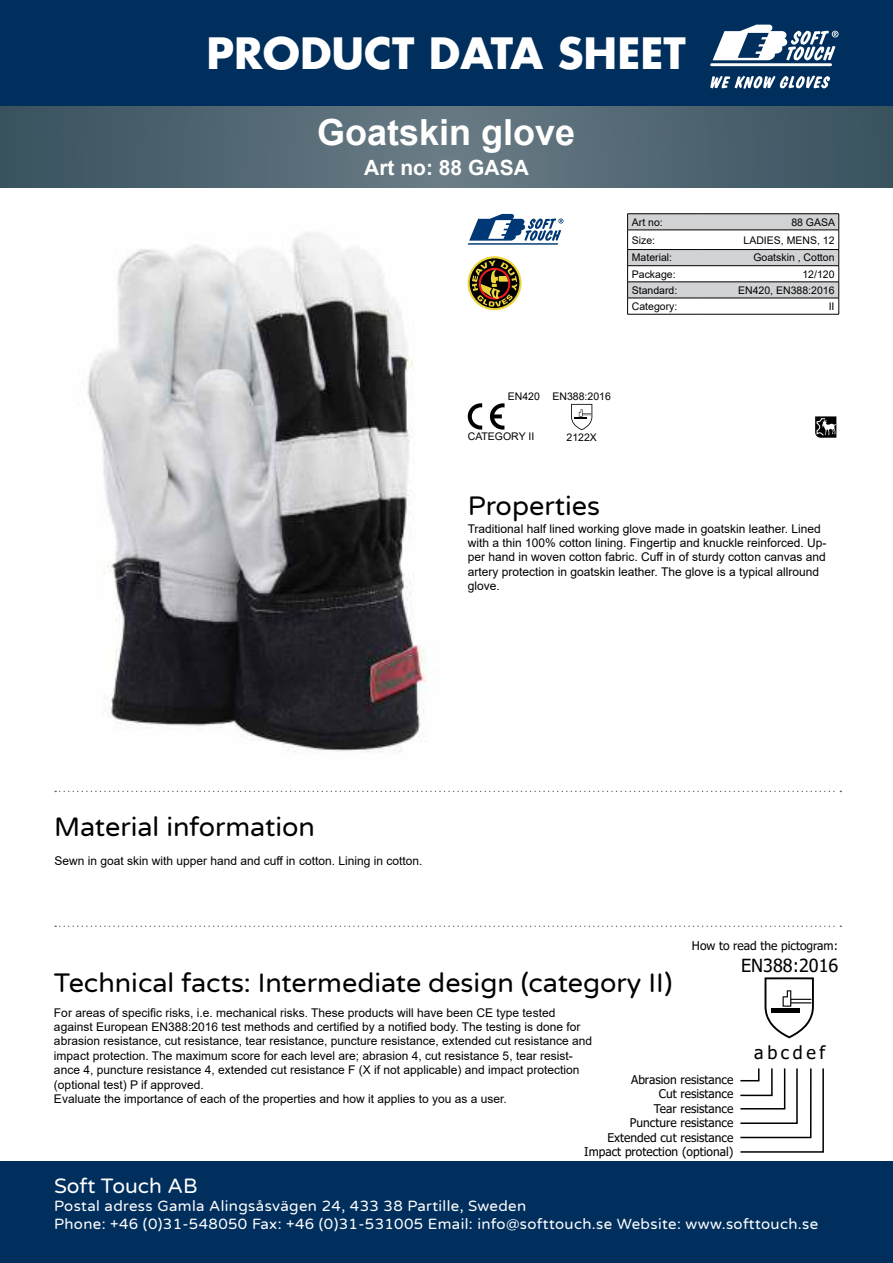
<style>
.page{position:relative;width:893px;height:1263px;background:#fff}
.page>*{position:absolute;margin:0;border:0;box-sizing:border-box;transform-origin:0 0}
.t1{font:700 42px "Futura Std";color:#fff}
.t2{font:700 36px "Arial";color:#fff}
.t3{font:27px "Varela Round";color:#000}
.t4{font:700 21px "Arial";color:#fff}
.t5{font:21px "Varela Round";color:#fff}
.t6{font:18px "Tahoma";color:#000}
.t7{font:15px/18px "Varela Round";letter-spacing:.025em;color:#fff}
.t8{font:12px/14.4px "Arial";color:#000}
.t9{font:12px/14.4px "Tahoma";color:#000;text-align:right}
.t10{font:10.5px "Arial";color:#000}
</style>
<div class="page">
<div style="left:0;top:0;width:893px;height:106px;background:#002f5d"></div>
<div style="left:0;top:1161px;width:893px;height:102px;background:#002f5d"></div>
<img style="left:0;top:106px;width:893px;height:81px">
<svg style="left:710px;top:25px;width:128px;height:42px"></svg>
<svg style="left:710px;top:76px;width:120px;height:13px"></svg>
<svg style="left:55px;top:791px;width:786px;height:1px"></svg>
<svg style="left:55px;top:925px;width:786px;height:2px"></svg>
<svg style="left:764px;top:977px;width:50px;height:61px"></svg>
<svg style="left:740px;top:1068px;width:84px;height:85px"></svg>
<img style="left:87px;top:233px;width:339px;height:519px">
<hr style="left:468px;top:243px;width:89px;height:2px;background:#003875">
<svg style="left:469px;top:214px;width:94px;height:27px"></svg>
<svg style="left:815px;top:416px;width:21px;height:22px"></svg>
<svg style="left:468px;top:256px;width:54px;height:54px"></svg>
<svg style="left:470px;top:258px;width:49px;height:50px"></svg>
<svg style="left:472px;top:260px;width:45px;height:47px;background:#6f5626"></svg>
<svg style="left:490px;top:403px;width:15px;height:27px"></svg>
<svg style="left:468px;top:403px;width:14px;height:27px"></svg>
<svg style="left:571px;top:404px;width:21px;height:26px"></svg>
<hr style="left:627px;top:213px;width:71px;height:1px;background:#000">
<hr style="left:698px;top:213px;width:141px;height:1px;background:#000">
<svg style="left:627px;top:214px;width:212px;height:100px"></svg>
<hr style="left:627px;top:314px;width:71px;height:1px;background:#000">
<hr style="left:698px;top:314px;width:141px;height:1px;background:#000">
<h1 class="t1" style="left:206px;top:30px;width:481px">PRODUCT DATA SHEET</h1>
<h2 class="t2" style="left:317px;top:118px;width:260px">Goatskin glove</h2>
<h3 class="t4" style="left:364px;top:160px;width:166px">Art no: 88 GASA</h3>
<p class="t10" style="left:632px;top:215px;width:32px">Art no:</p>
<p class="t10" style="left:791px;top:215px;width:45px">88 GASA</p>
<p class="t10" style="left:632px;top:233px;width:25px">Size:</p>
<p class="t10" style="left:743px;top:233px;width:93px">LADIES, MENS, 12</p>
<p class="t10" style="left:632px;top:250px;width:42px">Material:</p>
<p class="t10" style="left:753px;top:250px;width:83px">Goatskin , Cotton</p>
<p class="t10" style="left:632px;top:267px;width:45px">Package:</p>
<p class="t10" style="left:802px;top:267px;width:34px">12/120</p>
<p class="t10" style="left:632px;top:283px;width:47px">Standard:</p>
<p class="t10" style="left:738px;top:283px;width:98px">EN420, EN388:2016</p>
<p class="t10" style="left:632px;top:299px;width:47px">Category:</p>
<p class="t10" style="left:829px;top:299px;width:7px">II</p>
<p class="t10" style="left:508px;top:389px;width:34px">EN420</p>
<p class="t10" style="left:468px;top:430px;width:68px">CATEGORY II</p>
<p class="t10" style="left:552px;top:389px;width:60px">EN388:2016</p>
<p class="t10" style="left:566px;top:430px;width:32px">2122X</p>
<h3 class="t3" style="left:468px;top:494px;width:134px">Properties</h3>
<p class="t8" style="left:468px;top:521px;width:360px">Traditional half lined working glove made in goatskin leather. Lined with a thin 100% cotton lining. Fingertip and knuckle reinforced. Up&shy;per hand in woven cotton fabric. Cuff in of sturdy cotton canvas and artery protection in goatskin leather. The glove is a typical allround glove.</p>
<h3 class="t3" style="left:54px;top:815px;width:262px">Material information</h3>
<p class="t8" style="left:54px;top:853px;width:369px">Sewn in goat skin with upper hand and cuff in cotton. Lining in cotton.</p>
<p class="t9" style="left:692px;top:940px;width:148px">How to read the pictogram:</p>
<h3 class="t3" style="left:54px;top:971px;width:620px">Technical facts: Intermediate design (category II)</h3>
<p class="t8" style="left:54px;top:1005px;width:540px">For areas of specific risks, i.e. mechanical risks. These products will have been CE type tested against European EN388:2016 test methods and certified by a notified body. The testing is done for abrasion resistance, cut resistance, tear resistance, puncture resistance, extended cut resistance and impact protection. The maximum score for each level are; abrasion 4, cut resistance 5, tear resist&shy;ance 4, puncture resistance 4, extended cut resistance F (X if not applicable) and impact protection (optional test) P if approved.<br>Evaluate the importance of each of the properties and how it applies to you as a user.</p>
<p class="t9" style="left:584px;top:1073px;width:151px">Abrasion resistance<br>Cut resistance<br>Tear resistance<br>Puncture resistance<br>Extended cut resistance<br>Impact protection (optional)</p>
<h3 class="t6" style="left:741px;top:958px;width:99px">EN388:2016</h3>
<h3 class="t6" style="left:754px;top:1045px;width:72px">abcdef</h3>
<h3 class="t5" style="left:54px;top:1177px;width:145px">Soft Touch AB</h3>
<p class="t7" style="left:54px;top:1198px;width:766px">Postal adress Gamla Alingsåsvägen 24, 433 38 Partille, Sweden<br>Phone: +46 (0)31-548050 Fax: +46 (0)31-531005 Email: info@softtouch.se Website: www.softtouch.se</p>
</div>
